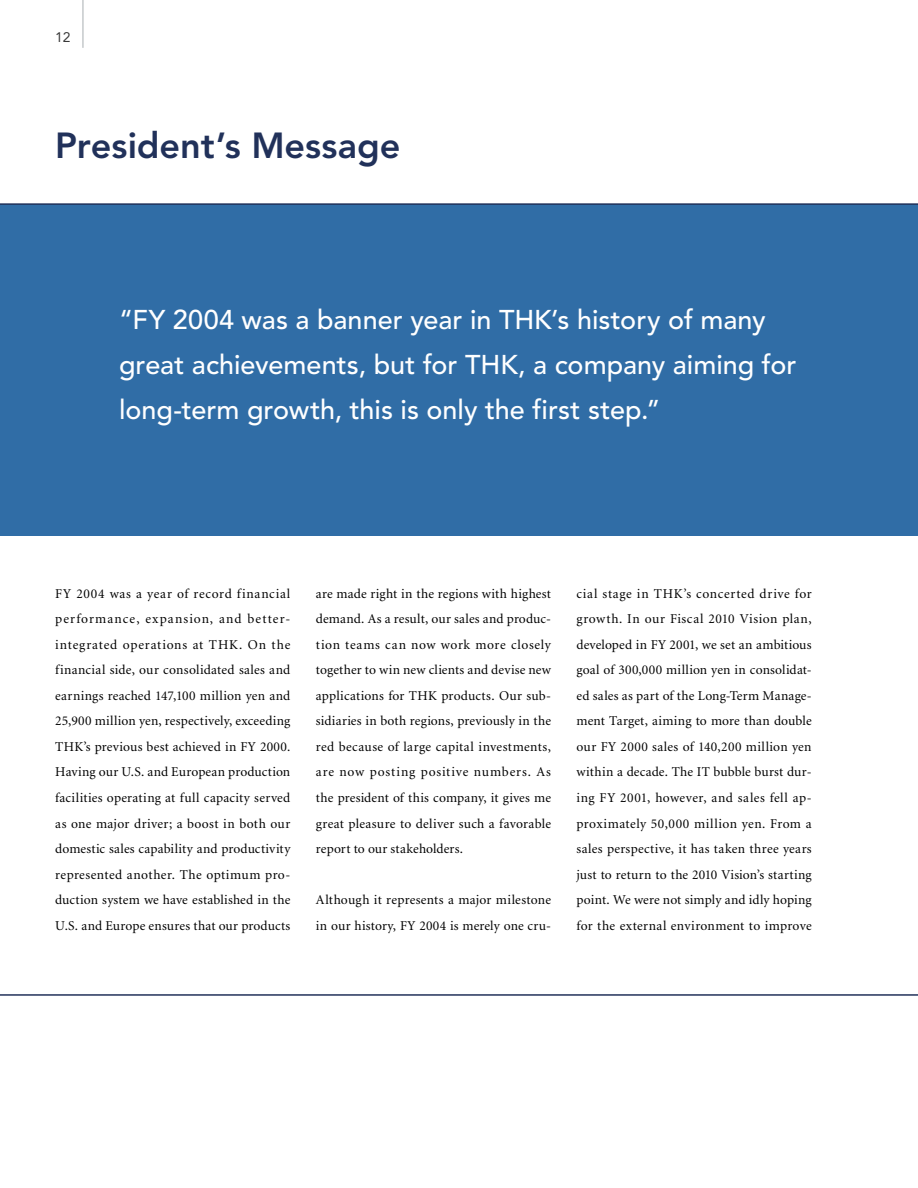
<style>
.page{position:relative;width:918px;height:1188px;background:#fff}
.page>*{position:absolute;margin:0;border:0;box-sizing:border-box;transform-origin:0 0}
.t1{font:800 36px "Avenir";color:#21315a}
.t2{font:500 27px/45px "Avenir";color:#fff}
.t3{font:13.8px "Avenir";color:#393939}
.t4{font:13.5px/25.5px "Minion";letter-spacing:.015em;color:#000;text-align:justify}
</style>
<div class="page">
<hr style="left:0;top:994px;width:918px;height:2px;background:#21315a">
<div style="left:0;top:204px;width:918px;height:332px;background:#306da6"></div>
<hr style="left:83px;top:0;width:1px;height:48px;background:#a9aeb1">
<hr style="left:0;top:203px;width:918px;height:2px;background:#21315a">
<p class="t3" style="left:55px;top:30px;width:17px">12</p>
<h1 class="t1" style="left:55px;top:124px;width:347px">President’s Message</h1>
<h2 class="t2" style="left:119px;top:298px;width:679px">“FY 2004 was a banner year in THK’s history of many great achievements, but for THK, a company aiming for long-term growth, this is only the first step.”</h2>
<p class="t4" style="left:55px;top:581px;width:237px">FY 2004 was a year of record financial performance, expansion, and better&shy;integrated operations at THK. On the financial side, our consolidated sales and earnings reached 147,100 million yen and 25,900 million yen, respectively, exceeding THK’s previous best achieved in FY 2000.<br>Having our U.S. and European production facilities operating at full capacity served as one major driver; a boost in both our domestic sales capability and productivity represented another. The optimum pro&shy;duction system we have established in the U.S. and Europe ensures that our products</p>
<p class="t4" style="left:316px;top:581px;width:237px">are made right in the regions with highest demand. As a result, our sales and produc&shy;tion teams can now work more closely together to win new clients and devise new applications for THK products. Our sub&shy;sidiaries in both regions, previously in the red because of large capital investments, are now posting positive numbers. As the president of this company, it gives me great pleasure to deliver such a favorable report to our stakeholders.</p>
<p class="t4" style="left:316px;top:887px;width:237px">Although it represents a major milestone in our history, FY 2004 is merely one cru-</p>
<p class="t4" style="left:577px;top:581px;width:237px">cial stage in THK’s concerted drive for growth. In our Fiscal 2010 Vision plan, developed in FY 2001, we set an ambitious goal of 300,000 million yen in consolidat&shy;ed sales as part of the Long-Term Manage&shy;ment Target, aiming to more than double our FY 2000 sales of 140,200 million yen within a decade. The IT bubble burst dur&shy;ing FY 2001, however, and sales fell ap&shy;proximately 50,000 million yen. From a sales perspective, it has taken three years just to return to the 2010 Vision’s starting point. We were not simply and idly hoping for the external environment to improve</p>
</div>
